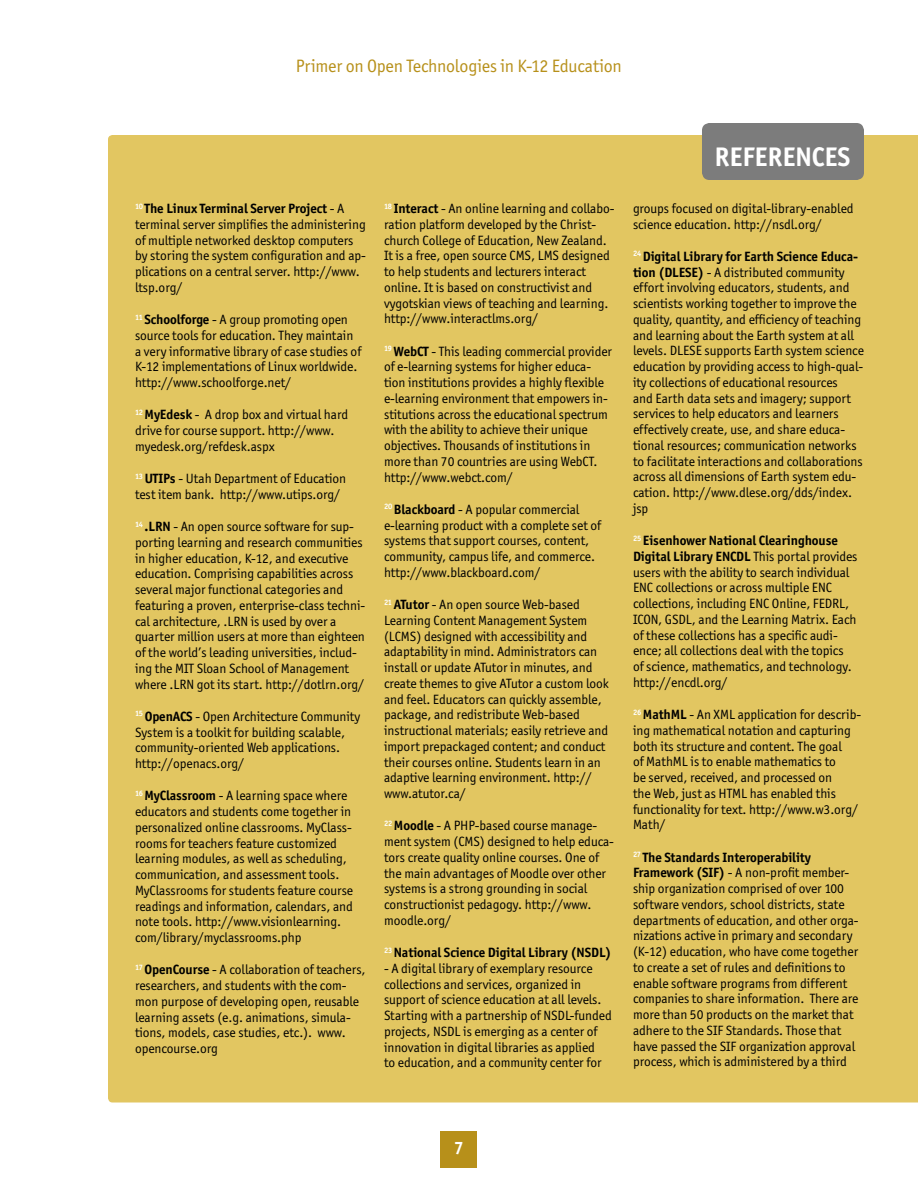
<style>
.page{position:relative;width:918px;height:1188px;background:#fff}
.page>*{position:absolute;margin:0;border:0;box-sizing:border-box;transform-origin:0 0}
.Box_-_Title{font:700 27px "Officina San ITC";color:#fff}
.t1{font:18px "Officina San ITC";letter-spacing:-.015em;color:#b7901a}
.t2{font:700 18px "Officina San ITC";color:#fff}
.Box_-_References{font:13.5px/15.8px "Officina San ITC";letter-spacing:-.005em;color:#000}
.Box_-_References-2{font:700 13.5px "Officina San ITC";letter-spacing:-.005em;color:#000}
.s1{font-weight:700}
</style>
<div class="page">
<div style="left:441px;top:1131px;width:36px;height:37px;background:#b7901a"></div>
<div style="left:108px;top:135px;width:810px;height:967px;background:#e2c661"></div>
<div style="left:702px;top:123px;width:162px;height:57px;background:#7c7c7c"></div>
<h2 class="t1" style="left:296px;top:56px;width:327px">Primer on Open Technologies in K-12 Education</h2>
<p class="Box_-_References" style="left:135px;top:201px;width:233px"><sup>10</sup> <span class="s1">The Linux Terminal Server Project</span> - A terminal server simplifies the administering of multiple networked desktop computers by storing the system configuration and ap&shy;plications on a central server. http://www. ltsp.org/</p>
<p class="Box_-_References" style="left:135px;top:312px;width:228px"><sup>11</sup> <span class="s1">Schoolforge</span> - A group promoting open source tools for education. They maintain a very informative library of case studies of K-12 implementations of Linux worldwide. http://www.schoolforge.net/</p>
<p class="Box_-_References" style="left:135px;top:407px;width:215px"><sup>12</sup> <span class="s1">MyEdesk</span> - A drop box and virtual hard drive for course support. http://www. myedesk.org/refdesk.aspx</p>
<p class="Box_-_References" style="left:135px;top:471px;width:213px"><sup>13</sup> <span class="s1">UTIPs</span> - Utah Department of Education test item bank. http://www.utips.org/</p>
<p class="Box_-_References" style="left:135px;top:519px;width:232px"><sup>14</sup> <span class="s1">.LRN</span> - An open source software for sup&shy;porting learning and research communities in higher education, K-12, and executive education. Comprising capabilities across several major functional categories and featuring a proven, enterprise-class techni&shy;cal architecture, .LRN is used by over a quarter million users at more than eighteen of the world’s leading universities, includ&shy;ing the MIT Sloan School of Management where .LRN got its start. http://dotlrn.org/</p>
<p class="Box_-_References" style="left:135px;top:708px;width:227px"><sup>15</sup> <span class="s1">OpenACS</span> - Open Architecture Community System is a toolkit for building scalable, community-oriented Web applications. http://openacs.org/</p>
<p class="Box_-_References" style="left:135px;top:788px;width:220px"><sup>16</sup> <span class="s1">MyClassroom</span> - A learning space where educators and students come together in personalized online classrooms. MyClass&shy;rooms for teachers feature customized learning modules, as well as scheduling, communication, and assessment tools.<br>MyClassrooms for students feature course readings and information, calendars, and note tools. http://www.visionlearning. com/library/myclassrooms.php</p>
<p class="Box_-_References" style="left:135px;top:962px;width:232px"><sup>17</sup> <span class="s1">OpenCourse</span> - A collaboration of teachers, researchers, and students with the com&shy;mon purpose of developing open, reusable learning assets (e.g. animations, simula&shy;tions, models, case studies, etc.). www. opencourse.org</p>
<p class="Box_-_References" style="left:384px;top:201px;width:232px"><sup>18</sup> <span class="s1">Interact</span> - An online learning and collabo&shy;ration platform developed by the Christ&shy;church College of Education, New Zealand.<br>It is a free, open source CMS, LMS designed to help students and lecturers interact online. It is based on constructivist and vygotskian views of teaching and learning. http://www.interactlms.org/</p>
<p class="Box_-_References" style="left:384px;top:343px;width:230px"><sup>19</sup> <span class="s1">WebCT</span> - This leading commercial provider of e-learning systems for higher educa&shy;tion institutions provides a highly flexible e-learning environment that empowers in&shy;stitutions across the educational spectrum with the ability to achieve their unique objectives. Thousands of institutions in more than 70 countries are using WebCT. http://www.webct.com/</p>
<p class="Box_-_References" style="left:384px;top:501px;width:219px"><sup>20</sup> <span class="s1">Blackboard</span> - A popular commercial e-learning product with a complete set of systems that support courses, content, community, campus life, and commerce. http://www.blackboard.com/</p>
<p class="Box_-_References" style="left:384px;top:597px;width:226px"><sup>21</sup> <span class="s1">ATutor</span> - An open source Web-based Learning Content Management System (LCMS) designed with accessibility and adaptability in mind. Administrators can install or update ATutor in minutes, and create themes to give ATutor a custom look and feel. Educators can quickly assemble, package, and redistribute Web-based instructional materials; easily retrieve and import prepackaged content; and conduct their courses online. Students learn in an adaptive learning environment. http:// www.atutor.ca/</p>
<p class="Box_-_References" style="left:384px;top:818px;width:232px"><sup>22</sup> <span class="s1">Moodle</span> - A PHP-based course manage&shy;ment system (CMS) designed to help educa&shy;tors create quality online courses. One of the main advantages of Moodle over other systems is a strong grounding in social constructionist pedagogy. http://www. moodle.org/</p>
<p class="Box_-_References-2" style="left:384px;top:944px;width:229px"><sup>23</sup> National Science Digital Library (NSDL)</p>
<p class="Box_-_References" style="left:384px;top:960px;width:229px">- A digital library of exemplary resource collections and services, organized in support of science education at all levels.<br>Starting with a partnership of NSDL-funded projects, NSDL is emerging as a center of innovation in digital libraries as applied<br>to education, and a community center for</p>
<p class="Box_-_Title" style="left:715px;top:141px;width:137px">REFERENCES</p>
<p class="Box_-_References" style="left:633px;top:200px;width:222px">groups focused on digital-library-enabled science education. http://nsdl.org/</p>
<p class="Box_-_References" style="left:633px;top:248px;width:232px"><sup>24</sup> <span class="s1">Digital Library for Earth Science Educa&shy;tion (DLESE)</span> - A distributed community effort involving educators, students, and scientists working together to improve the quality, quantity, and efficiency of teaching and learning about the Earth system at all levels. DLESE supports Earth system science education by providing access to high-qual&shy;ity collections of educational resources<br>and Earth data sets and imagery; support services to help educators and learners effectively create, use, and share educa&shy;tional resources; communication networks to facilitate interactions and collaborations across all dimensions of Earth system edu&shy;cation. http://www.dlese.org/dds/index. jsp</p>
<p class="Box_-_References" style="left:633px;top:533px;width:226px"><sup>25</sup> <span class="s1">Eisenhower National Clearinghouse Digital Library ENCDL</span> This portal provides users with the ability to search individual ENC collections or across multiple ENC collections, including ENC Online, FEDRL, ICON, GSDL, and the Learning Matrix. Each of these collections has a specific audi&shy;ence; all collections deal with the topics of science, mathematics, and technology. http://encdl.org/</p>
<p class="Box_-_References" style="left:633px;top:707px;width:230px"><sup>26</sup> <span class="s1">MathML</span> - An XML application for describ&shy;ing mathematical notation and capturing both its structure and content. The goal<br>of MathML is to enable mathematics to<br>be served, received, and processed on<br>the Web, just as HTML has enabled this functionality for text. http://www.w3.org/ Math/</p>
<p class="Box_-_References" style="left:633px;top:849px;width:227px"><sup>27</sup> <span class="s1">The Standards Interoperability Framework (SIF)</span> - A non-profit member&shy;ship organization comprised of over 100 software vendors, school districts, state departments of education, and other orga&shy;nizations active in primary and secondary (K-12) education, who have come together to create a set of rules and definitions to enable software programs from different companies to share information. There are more than 50 products on the market that adhere to the SIF Standards. Those that have passed the SIF organization approval process, which is administered by a third</p>
<h2 class="t2" style="left:454px;top:1137px;width:11px">7</h2>
</div>
